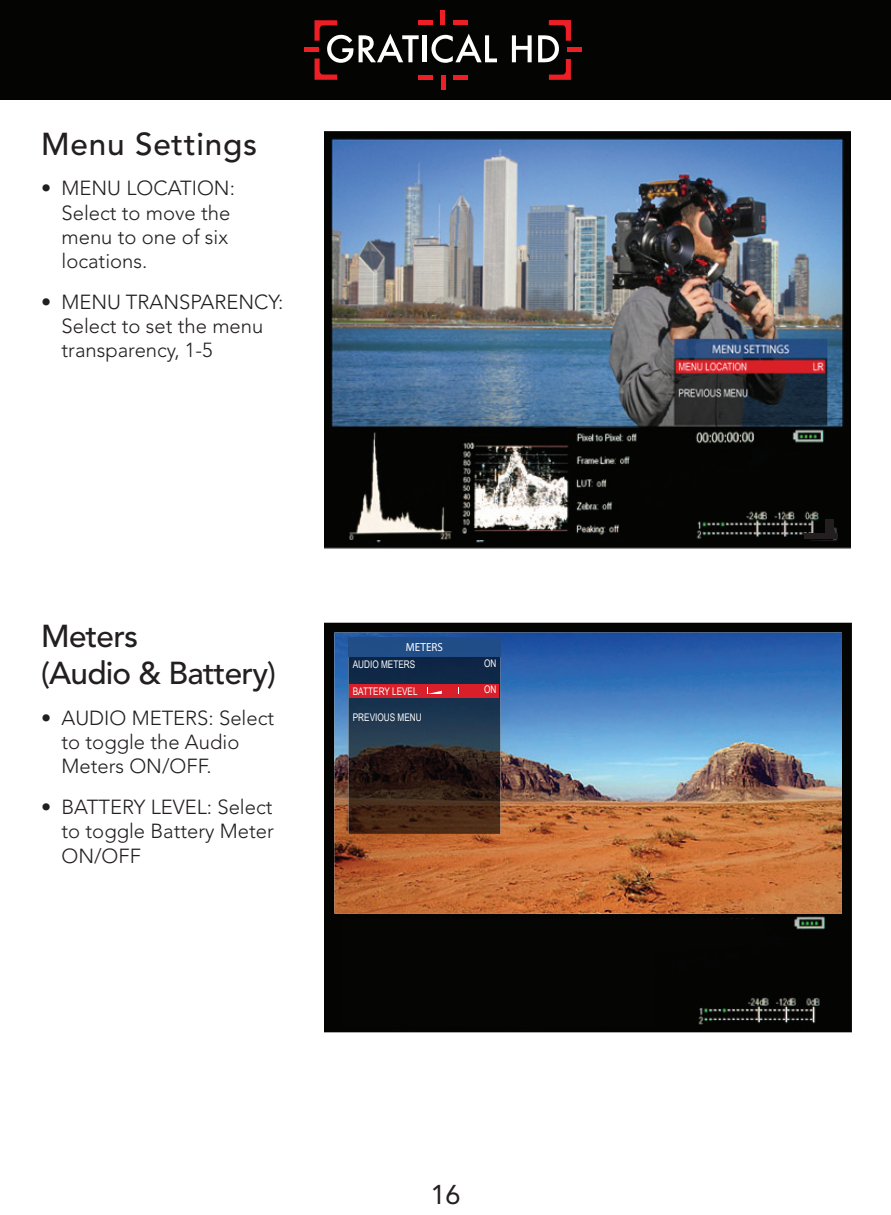
<style>
.page{position:relative;width:891px;height:1215px;background:#fff}
.page>*{position:absolute;margin:0;border:0;box-sizing:border-box;transform-origin:0 0}
.t1{font:500 31.5px/37.8px "Avenir LT Std";letter-spacing:-.025em;color:#231f20}
.t2{font:500 31.5px "Avenir LT Std";letter-spacing:.025em;color:#231f20}
.t3{font:27px "Avenir LT Std";color:#231f20}
.t4{font:300 20.25px/24.3px "Avenir LT Std";color:#231f20}
.t5{font:11.7px "Myriad Pro";color:#fff;scale:.95 1}
.t6{font:10.58px "Arial Narrow";color:#fff;scale:.95 1}
</style>
<div class="page">
<div style="left:0;top:0;width:891px;height:100px;background:#040503"></div>
<svg style="left:359px;top:34px;width:60px;height:28px"></svg>
<hr style="left:422px;top:35px;width:4px;height:27px;background:#fff">
<svg style="left:432px;top:34px;width:65px;height:29px"></svg>
<svg style="left:512px;top:35px;width:20px;height:27px"></svg>
<svg style="left:538px;top:20px;width:34px;height:60px"></svg>
<svg style="left:313px;top:20px;width:40px;height:60px"></svg>
<hr style="left:304px;top:47px;width:14px;height:4px;background:#ed1f25">
<hr style="left:568px;top:47px;width:14px;height:4px;background:#ed1f25">
<hr style="left:441px;top:10px;width:4px;height:15px;background:#ed1f25">
<div style="left:453px;top:20px;width:14px;height:5px;background:#ed1f25"></div>
<div style="left:419px;top:20px;width:14px;height:5px;background:#ed1f25"></div>
<hr style="left:441px;top:75px;width:4px;height:14px;background:#ed1f25">
<div style="left:453px;top:75px;width:15px;height:5px;background:#ed1f25"></div>
<div style="left:419px;top:75px;width:14px;height:5px;background:#ed1f25"></div>
<div style="left:324px;top:623px;width:528px;height:409px;background:#040503"></div>
<img style="left:334px;top:633px;width:508px;height:281px">
<img style="left:348px;top:637px;width:152px;height:197px">
<div style="left:350px;top:685px;width:148px;height:13px;background:#d91f29"></div>
<svg style="left:427px;top:687px;width:15px;height:7px"></svg>
<div style="left:342px;top:918px;width:422px;height:109px;background:#050604"></div>
<img style="left:324px;top:131px;width:526px;height:418px">
<img style="left:338px;top:428px;width:494px;height:112px">
<div style="left:804px;top:533px;width:34px;height:6px;background:#231f20"></div>
<div style="left:826px;top:519px;width:8px;height:17px;background:#231f20"></div>
<h1 class="t2" style="left:41px;top:126px;width:217px">Menu Settings</h1>
<p class="t4" style="left:62px;top:176px;width:175px;text-indent:-20px">• MENU LOCATION:<br>Select to move the menu to one of six locations.</p>
<p class="t4" style="left:62px;top:290px;width:223px;text-indent:-20px">• MENU TRANSPARENCY:<br>Select to set the menu transparency, 1-5</p>
<h1 class="t1" style="left:41px;top:618px;width:236px">Meters<br>(Audio &amp; Battery)</h1>
<p class="t4" style="left:62px;top:706px;width:214px;text-indent:-20px">• AUDIO METERS: Select to toggle the Audio<br>Meters ON/OFF.</p>
<p class="t4" style="left:62px;top:795px;width:214px;text-align:justify;text-indent:-20px">• BATTERY LEVEL: Select to toggle Battery Meter ON/OFF</p>
<p class="t5" style="left:406px;top:640px;width:41px">METERS</p>
<p class="t6" style="left:353px;top:657px;width:67px">AUDIO METERS</p>
<p class="t6" style="left:353px;top:683px;width:70px">BATTERY LEVEL</p>
<p class="t6" style="left:353px;top:709px;width:74px">PREVIOUS MENU</p>
<p class="t6" style="left:484px;top:656px;width:14px">ON</p>
<p class="t6" style="left:484px;top:682px;width:14px">ON</p>
<h2 class="t3" style="left:430px;top:1179px;width:32px">16</h2>
</div>
